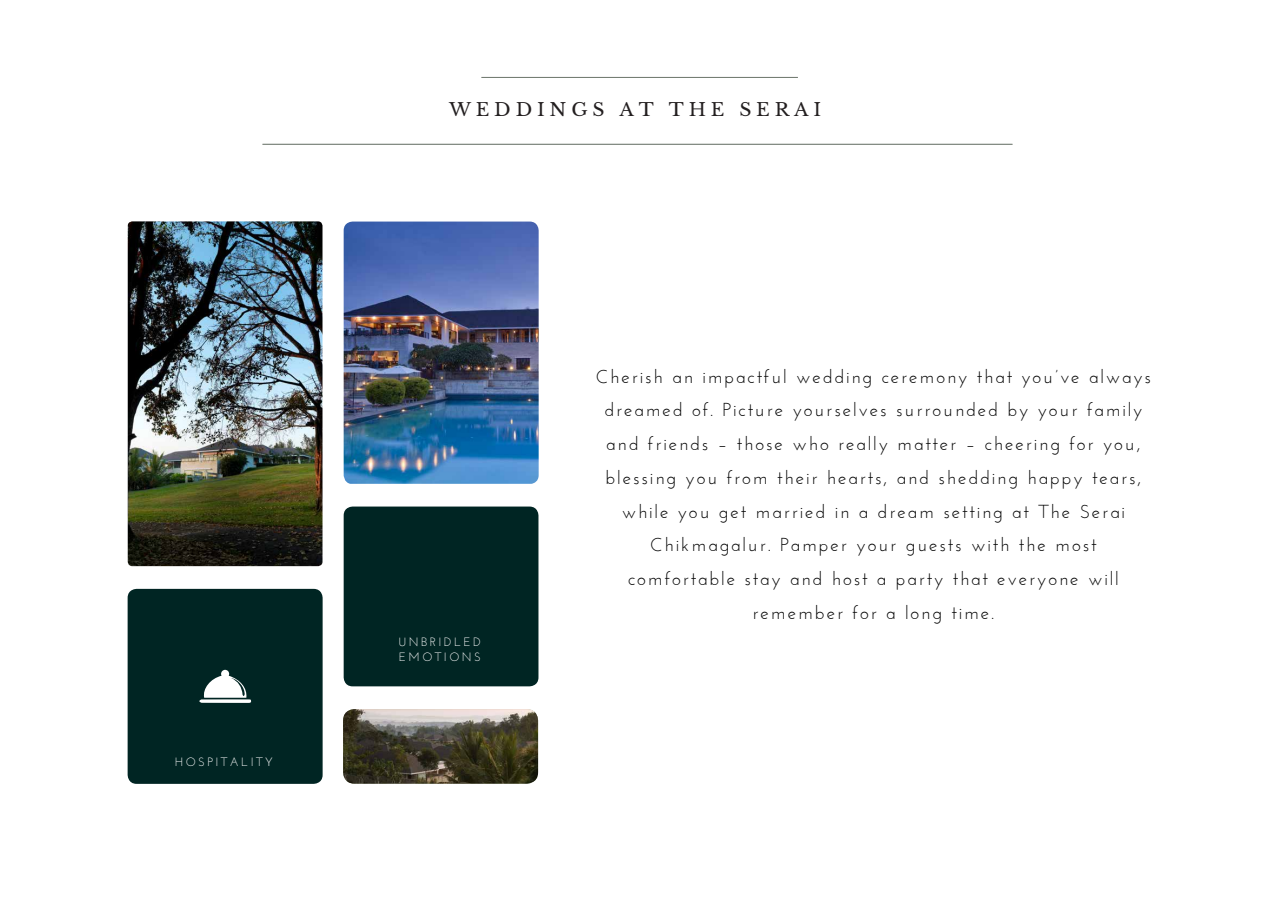
<style>
.page{position:relative;width:1275px;height:900px;background:#fff}
.page>*{position:absolute;margin:0;border:0;box-sizing:border-box;transform-origin:0 0}
.t1{font:18.75px/33.8px "Josefin Sans";letter-spacing:.1em;color:#000;text-align:center}
.t2{font:17.85px "Libre Baskerville";letter-spacing:.255em;color:#231f20;scale:1.05 1}
.t3{font:12.08px/14.5px "Josefin Sans";letter-spacing:.2em;color:#fff}
</style>
<div class="page">
<hr style="left:481px;top:77px;width:317px;height:1px;background:#6e786e">
<hr style="left:262px;top:144px;width:750px;height:1px;background:#6e786e">
<div style="left:128px;top:589px;width:195px;height:195px;background:#002523;border-radius:9px"></div>
<img style="left:344px;top:222px;width:195px;height:262px">
<img style="left:128px;top:221px;width:195px;height:345px">
<img style="left:343px;top:709px;width:195px;height:75px">
<div style="left:344px;top:507px;width:194px;height:179px;background:#002523;border-radius:9px"></div>
<svg style="left:199px;top:670px;width:53px;height:33px"></svg>
<p class="t3" style="left:175px;top:754px;width:100px">HOSPITALITY</p>
<p class="t2" style="left:449px;top:99px;width:356px">WEDDINGS AT THE SERAI</p>
<p class="t3" style="left:399px;top:635px;width:84px">UNBRIDLED<br>EMOTIONS</p>
<p class="t1" style="left:596px;top:359px;width:557px">Cherish an impactful wedding ceremony that you’ve always dreamed of. Picture yourselves surrounded by your family and friends – those who really matter – cheering for you, blessing you from their hearts, and shedding happy tears, while you get married in a dream setting at The Serai Chikmagalur. Pamper your guests with the most comfortable stay and host a party that everyone will remember for a long time.</p>
</div>
